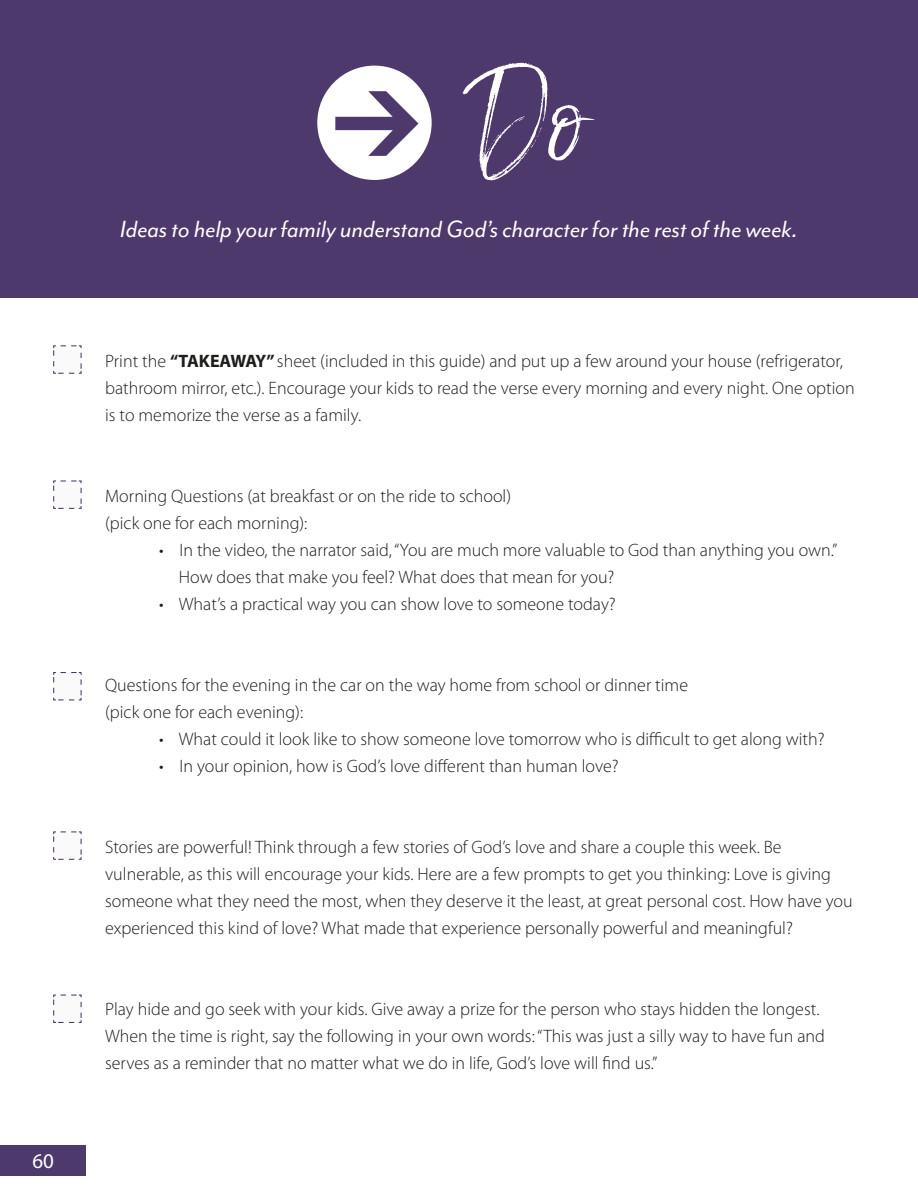
<style>
.page{position:relative;width:918px;height:1188px;background:#fff}
.page>*{position:absolute;margin:0;border:0;box-sizing:border-box;transform-origin:0 0}
.t1{font:119.85px "Saturday Script";color:#fff}
.t2{font:italic 27px "Mr Eaves Mod OT";color:#fff}
.t3{font:21px "Myriad Pro";color:#fff}
.t4{font:300 18px/27px "Myriad Pro";color:#1d1d1b}
.s1{font-weight:700}
</style>
<div class="page">
<div style="left:0;top:1146px;width:86px;height:30px;background:#4e396c"></div>
<svg style="left:53px;top:345px;width:29px;height:29px"></svg>
<svg style="left:53px;top:480px;width:29px;height:29px"></svg>
<svg style="left:53px;top:831px;width:29px;height:29px"></svg>
<svg style="left:53px;top:994px;width:29px;height:29px"></svg>
<svg style="left:53px;top:672px;width:29px;height:29px"></svg>
<div style="left:0;top:0;width:918px;height:297px;background:#4e396c"></div>
<div style="left:317px;top:66px;width:115px;height:114px;background:#fff;border-radius:50%"></div>
<svg style="left:335px;top:91px;width:83px;height:65px"></svg>
<p class="t3" style="left:32px;top:1148px;width:23px">60</p>
<h1 class="t1" style="left:472px;top:44px;width:115px">Do</h1>
<p class="t2" style="left:120px;top:215px;width:679px">Ideas to help your family understand God’s character for the rest of the week.</p>
<p class="t4" style="left:105px;top:347px;width:751px">Print the <span class="s1">“TAKEAWAY”</span> sheet (included in this guide) and put up a few around your house (refrigerator, bathroom mirror, etc.). Encourage your kids to read the verse every morning and every night. One option is to memorize the verse as a family.</p>
<p class="t4" style="left:105px;top:482px;width:407px">Morning Questions (at breakfast or on the ride to school)</p>
<p class="t4" style="left:105px;top:509px;width:204px">(pick one for each morning):</p>
<p class="t4" style="left:179px;top:536px;width:660px;text-indent:-20px">• In the video, the narrator said, “You are much more valuable to God than anything you own.”<br>How does that make you feel? What does that mean for you?</p>
<p class="t4" style="left:159px;top:590px;width:458px">• What’s a practical way you can show love to someone today?</p>
<p class="t4" style="left:105px;top:671px;width:584px">Questions for the evening in the car on the way home from school or dinner time</p>
<p class="t4" style="left:105px;top:698px;width:200px">(pick one for each evening):</p>
<p class="t4" style="left:159px;top:725px;width:667px">• What could it look like to show someone love tomorrow who is difficult to get along with?</p>
<p class="t4" style="left:159px;top:752px;width:461px">• In your opinion, how is God’s love different than human love?</p>
<p class="t4" style="left:105px;top:833px;width:749px">Stories are powerful! Think through a few stories of God’s love and share a couple this week. Be vulnerable, as this will encourage your kids. Here are a few prompts to get you thinking: Love is giving someone what they need the most, when they deserve it the least, at great personal cost. How have you experienced this kind of love? What made that experience personally powerful and meaningful?</p>
<p class="t4" style="left:105px;top:995px;width:721px">Play hide and go seek with your kids. Give away a prize for the person who stays hidden the longest.<br>When the time is right, say the following in your own words: “This was just a silly way to have fun and serves as a reminder that no matter what we do in life, God’s love will find us.”</p>
</div>
